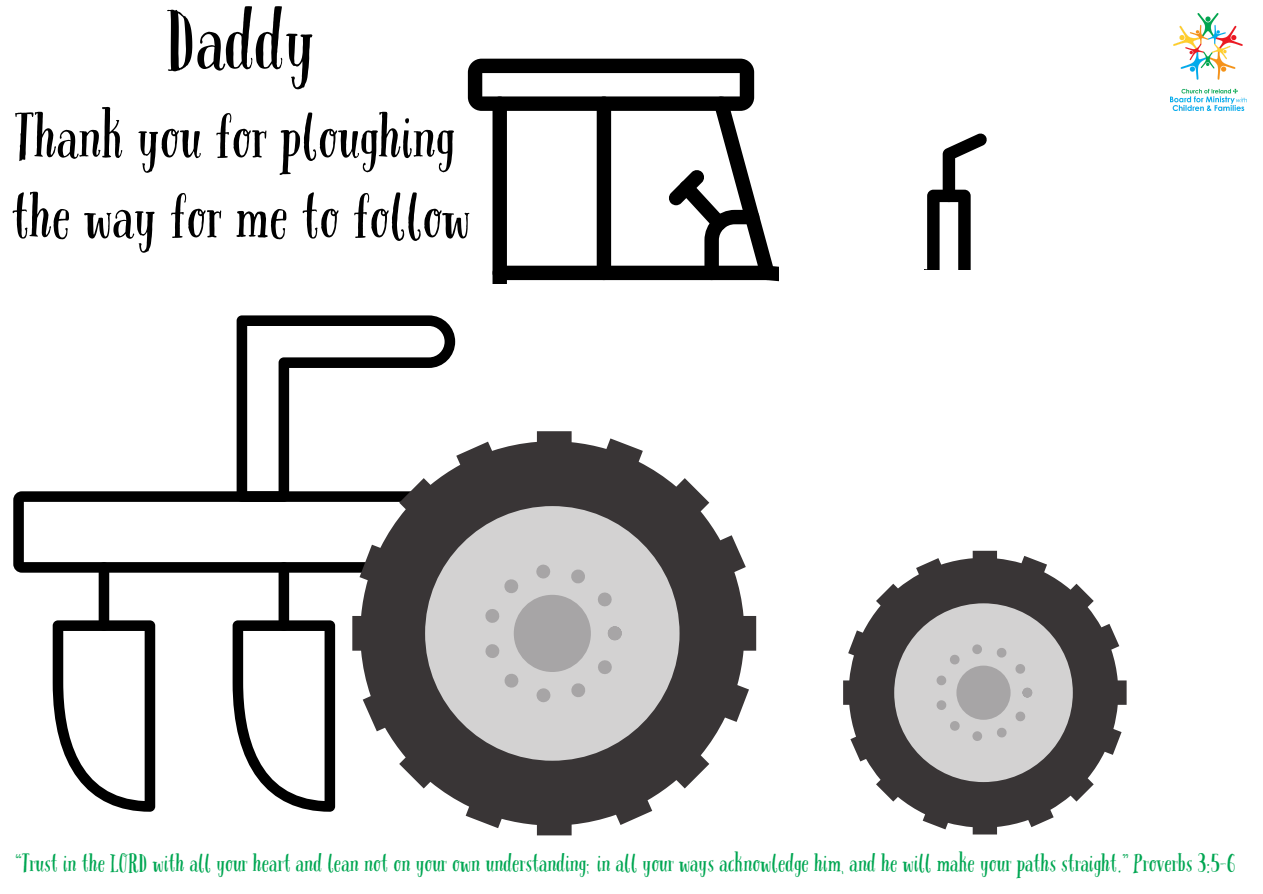
<style>
.page{position:relative;width:1263px;height:894px;background:#fff}
.page>*{position:absolute;margin:0;border:0;box-sizing:border-box;transform-origin:0 0}
.t1{font:76.65px "Pacific Northwest Letters";color:#000}
.t2{font:57.15px/79.8px "Pacific Northwest Letters";color:#000}
.t3{font:22.5px "Pacific Northwest Letters";color:#00a652}
</style>
<div class="page">
<svg style="left:492px;top:96px;width:263px;height:184px"></svg>
<svg style="left:492px;top:265px;width:15px;height:19px"></svg>
<div style="left:597px;top:96px;width:14px;height:184px;background:#000;border-radius:7px"></div>
<svg style="left:468px;top:59px;width:286px;height:52px"></svg>
<svg style="left:668px;top:169px;width:110px;height:113px"></svg>
<svg style="left:927px;top:133px;width:60px;height:136px"></svg>
<svg style="left:843px;top:550px;width:284px;height:284px;fill:#393536"></svg>
<div style="left:894px;top:603px;width:179px;height:178px;background:#d3d2d2;border-radius:50%"></div>
<svg style="left:936px;top:644px;width:96px;height:97px"></svg>
<svg style="left:465px;top:443px;width:291px;height:392px;fill:#393536"></svg>
<div style="left:425px;top:506px;width:254px;height:254px;background:#d3d2d2;border-radius:50%"></div>
<svg style="left:13px;top:315px;width:609px;height:496px"></svg>
<img style="left:1170px;top:13px;width:77px;height:97px">
<h1 class="t1" style="left:169px;top:-7px;width:149px">Daddy</h1>
<h1 class="t2" style="left:13px;top:99px;width:460px">Thank you for ploughing the way for me to follow</h1>
<p class="t3" style="left:16px;top:848px;width:1222px">“Trust in the LORD with all your heart and lean not on your own understanding; in all your ways acknowledge him, and he will make your paths straight.” Proverbs 3:5-6</p>
</div>
